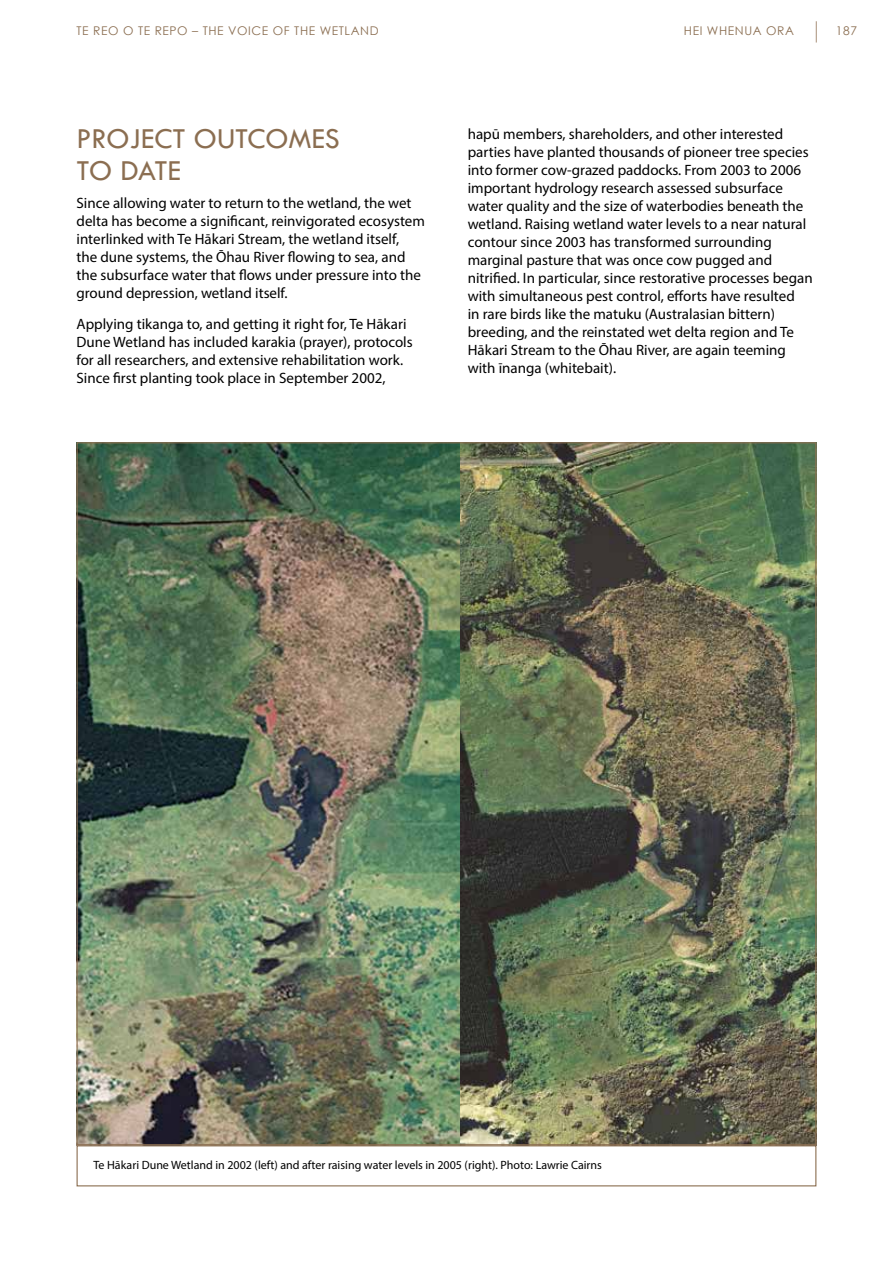
<style>
.page{position:relative;width:893px;height:1263px;background:#fff}
.page>*{position:absolute;margin:0;border:0;box-sizing:border-box;transform-origin:0 0}
.t1{font:30px/31.5px "Tw Cen";color:#8b6e51}
.t2{font:15px/18px "Myriad Pro";color:#000}
.t3{font:12px "Myriad Pro";color:#000}
.t4{font:12px "Century Gothic";letter-spacing:.05em;color:#8b6e51}
</style>
<div class="page">
<svg style="left:816px;top:21px;width:1px;height:22px"></svg>
<img style="left:79px;top:444px;width:735px;height:699px">
<div style="left:77px;top:1145px;width:739px;height:41px;background:#fff;border:1px solid #8b6e51"></div>
<p class="t4" style="left:77px;top:22px;width:304px">TE REO O TE REPO – THE VOICE OF THE WETLAND</p>
<p class="t4" style="left:684px;top:23px;width:112px">HEI WHENUA ORA</p>
<p class="t4" style="left:836px;top:22px;width:23px">187</p>
<h1 class="t1" style="left:77px;top:123px;width:265px">PROJECT OUTCOMES<br>TO DATE</h1>
<p class="t2" style="left:77px;top:194px;width:350px">Since allowing water to return to the wetland, the wet delta has become a significant, reinvigorated ecosystem interlinked with Te Hākari Stream, the wetland itself,<br>the dune systems, the Ōhau River flowing to sea, and the subsurface water that flows under pressure into the ground depression, wetland itself.</p>
<p class="t2" style="left:77px;top:314px;width:338px">Applying tikanga to, and getting it right for, Te Hākari Dune Wetland has included karakia (prayer), protocols for all researchers, and extensive rehabilitation work.<br>Since first planting took place in September 2002,</p>
<p class="t2" style="left:468px;top:125px;width:346px">hapū members, shareholders, and other interested parties have planted thousands of pioneer tree species into former cow-grazed paddocks. From 2003 to 2006 important hydrology research assessed subsurface water quality and the size of waterbodies beneath the wetland. Raising wetland water levels to a near natural contour since 2003 has transformed surrounding marginal pasture that was once cow pugged and nitrified. In particular, since restorative processes began with simultaneous pest control, efforts have resulted<br>in rare birds like the matuku (Australasian bittern) breeding, and the reinstated wet delta region and Te Hākari Stream to the Ōhau River, are again teeming with īnanga (whitebait).</p>
<p class="t3" style="left:93px;top:1157px;width:510px">Te Hākari Dune Wetland in 2002 (left) and after raising water levels in 2005 (right). Photo: Lawrie Cairns</p>
</div>
